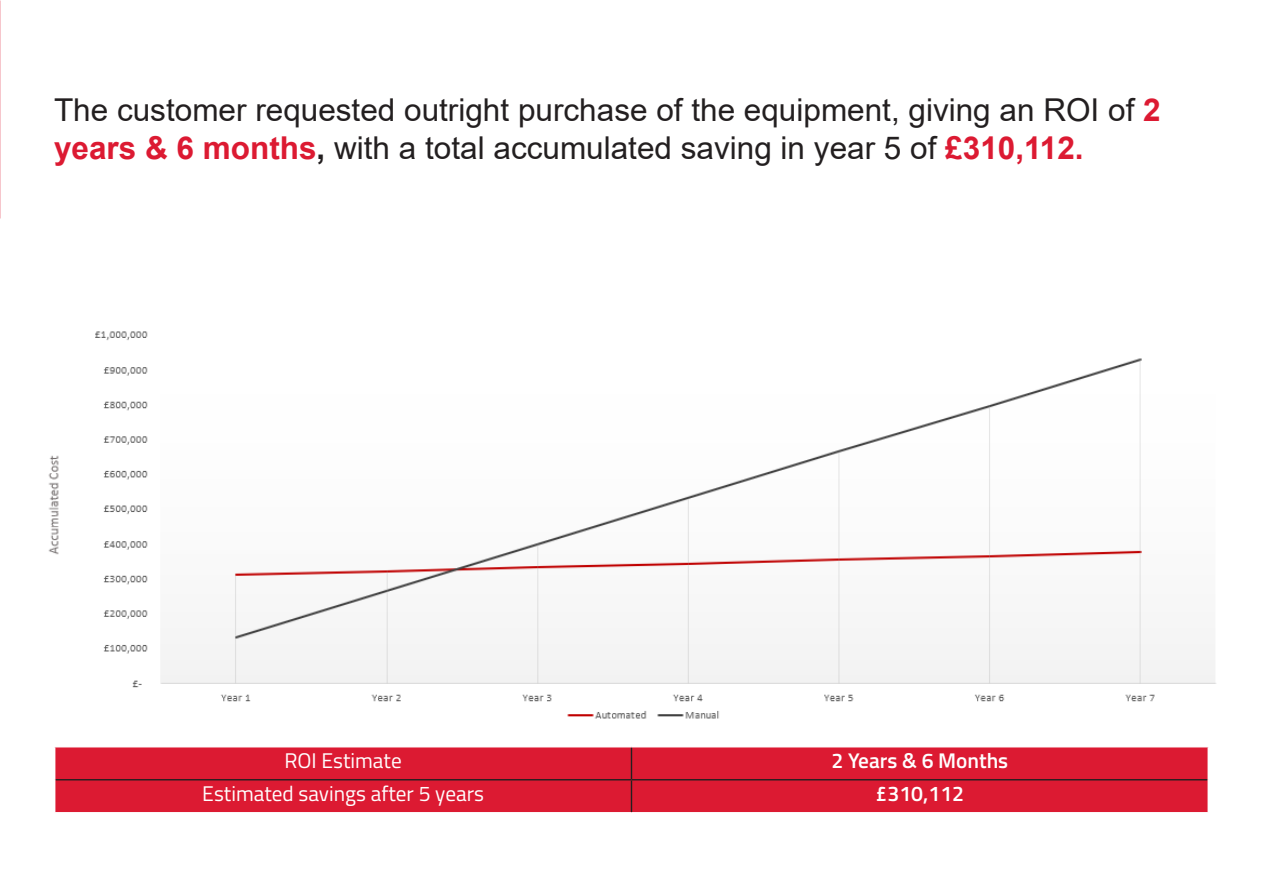
<style>
.page{position:relative;width:1263px;height:893px;background:#fff}
.page>*{position:absolute;margin:0;border:0;box-sizing:border-box;transform-origin:0 0}
.t1{font:31.5px/37.8px "Arial";color:#231f20}
.t2{font:21.3px "Titillium";color:#fff}
.t3{font:600 21.3px "Titillium";color:#fff}
.s1{font-weight:700;color:#dc1a32}
.s2{font-weight:700}
</style>
<div class="page">
<img style="left:48px;top:331px;width:1168px;height:388px">
<div style="left:55px;top:747px;width:1152px;height:65px;background:#dc1a32"></div>
<hr style="left:631px;top:747px;width:1px;height:32px;background:#231f20">
<hr style="left:55px;top:779px;width:576px;height:1px;background:#231f20">
<hr style="left:631px;top:779px;width:576px;height:1px;background:#231f20">
<hr style="left:631px;top:780px;width:1px;height:32px;background:#231f20">
<p class="t1" style="left:54px;top:91px;width:1108px">The customer requested outright purchase of the equipment, giving an ROI of <span class="s1">2 years &amp; 6 months</span><span class="s2">,</span> with a total accumulated saving in year 5 of <span class="s1">£310,112.</span></p>
<p class="t2" style="left:284px;top:745px;width:119px">ROI Estimate</p>
<p class="t3" style="left:831px;top:745px;width:178px">2 Years &amp; 6 Months</p>
<p class="t2" style="left:202px;top:778px;width:283px">Estimated savings after 5 years</p>
<p class="t3" style="left:875px;top:778px;width:90px">£310,112</p>
</div>
